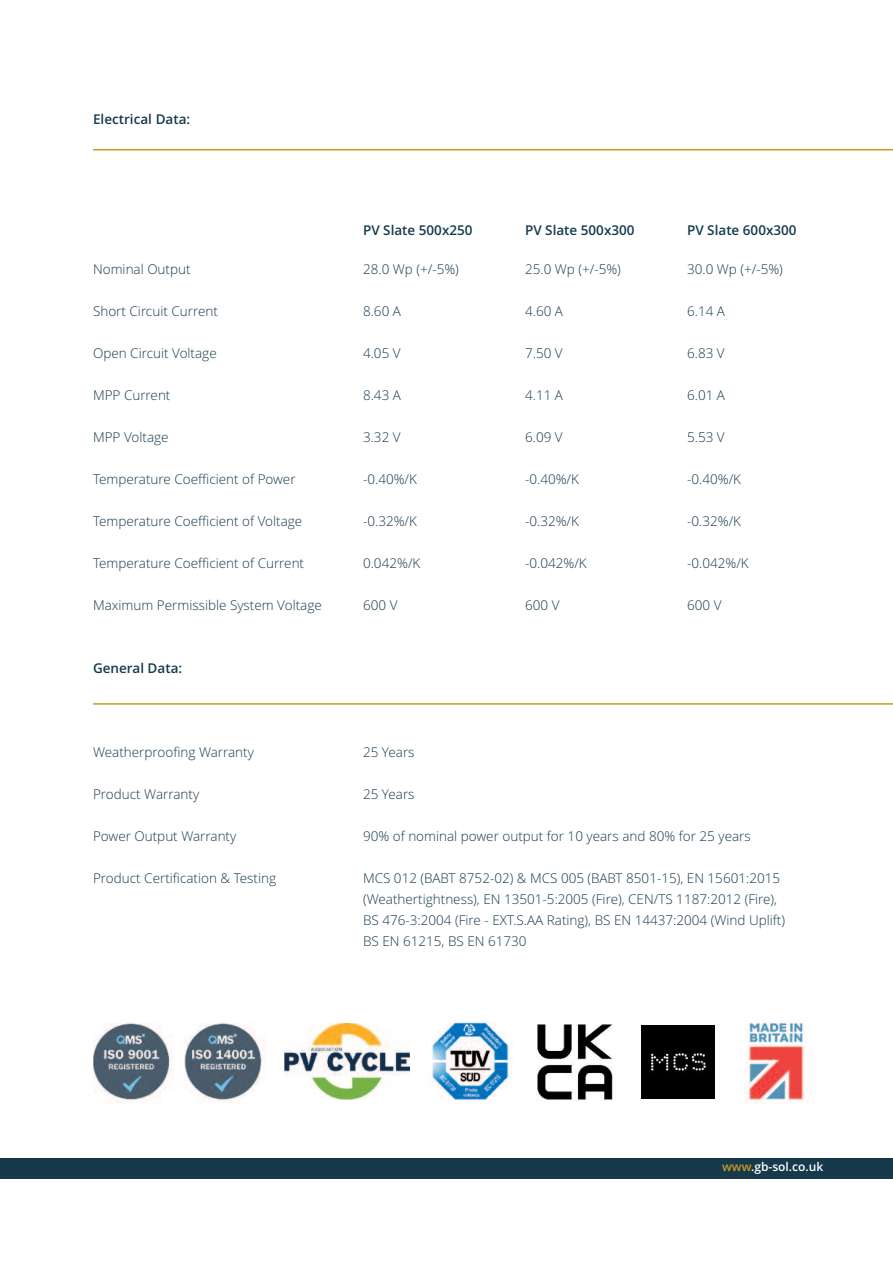
<style>
.page{position:relative;width:893px;height:1263px;background:#fff}
.page>*{position:absolute;margin:0;border:0;box-sizing:border-box;transform-origin:0 0}
.t1{font:300 13.5px/21px "Open Sans";color:#163a4c}
.t2{font:600 13.5px "Open Sans";color:#163a4c}
.t3{font:600 12px "Open Sans";color:#fff}
.s1{color:#c79a23}
</style>
<div class="page">
<div style="left:0;top:1158px;width:893px;height:20px;background:#163a4c"></div>
<hr style="left:93px;top:149px;width:800px;height:1px;background:#c79a23">
<hr style="left:93px;top:703px;width:800px;height:2px;background:#c79a23">
<img style="left:745px;top:1022px;width:60px;height:82px">
<img style="left:93px;top:1022px;width:172px;height:82px">
<img style="left:285px;top:1024px;width:124px;height:75px">
<img style="left:536px;top:1024px;width:77px;height:76px">
<img style="left:432px;top:1022px;width:78px;height:78px">
<img style="left:641px;top:1025px;width:74px;height:74px">
<p class="t2" style="left:93px;top:110px;width:99px">Electrical Data:</p>
<p class="t2" style="left:363px;top:221px;width:111px">PV Slate 500x250</p>
<p class="t2" style="left:525px;top:221px;width:111px">PV Slate 500x300</p>
<p class="t2" style="left:687px;top:221px;width:111px">PV Slate 600x300</p>
<p class="t1" style="left:93px;top:258px;width:99px">Nominal Output</p>
<p class="t1" style="left:363px;top:258px;width:97px">28.0 Wp (+/-5%)</p>
<p class="t1" style="left:525px;top:258px;width:97px">25.0 Wp (+/-5%)</p>
<p class="t1" style="left:687px;top:258px;width:97px">30.0 Wp (+/-5%)</p>
<p class="t1" style="left:93px;top:300px;width:126px">Short Circuit Current</p>
<p class="t1" style="left:363px;top:300px;width:39px">8.60 A</p>
<p class="t1" style="left:525px;top:300px;width:39px">4.60 A</p>
<p class="t1" style="left:687px;top:300px;width:39px">6.14 A</p>
<p class="t1" style="left:93px;top:342px;width:125px">Open Circuit Voltage</p>
<p class="t1" style="left:363px;top:342px;width:39px">4.05 V</p>
<p class="t1" style="left:525px;top:342px;width:39px">7.50 V</p>
<p class="t1" style="left:687px;top:342px;width:39px">6.83 V</p>
<p class="t1" style="left:93px;top:384px;width:79px">MPP Current</p>
<p class="t1" style="left:363px;top:384px;width:39px">8.43 A</p>
<p class="t1" style="left:525px;top:384px;width:39px">4.11 A</p>
<p class="t1" style="left:687px;top:384px;width:39px">6.01 A</p>
<p class="t1" style="left:93px;top:426px;width:77px">MPP Voltage</p>
<p class="t1" style="left:363px;top:426px;width:39px">3.32 V</p>
<p class="t1" style="left:525px;top:426px;width:39px">6.09 V</p>
<p class="t1" style="left:687px;top:426px;width:39px">5.53 V</p>
<p class="t1" style="left:93px;top:468px;width:204px">Temperature Coefficient of Power</p>
<p class="t1" style="left:363px;top:468px;width:56px">-0.40%/K</p>
<p class="t1" style="left:525px;top:468px;width:56px">-0.40%/K</p>
<p class="t1" style="left:687px;top:468px;width:56px">-0.40%/K</p>
<p class="t1" style="left:93px;top:510px;width:211px">Temperature Coefficient of Voltage</p>
<p class="t1" style="left:363px;top:510px;width:56px">-0.32%/K</p>
<p class="t1" style="left:525px;top:510px;width:56px">-0.32%/K</p>
<p class="t1" style="left:687px;top:510px;width:56px">-0.32%/K</p>
<p class="t1" style="left:93px;top:552px;width:213px">Temperature Coefficient of Current</p>
<p class="t1" style="left:363px;top:552px;width:59px">0.042%/K</p>
<p class="t1" style="left:525px;top:552px;width:63px">-0.042%/K</p>
<p class="t1" style="left:687px;top:552px;width:63px">-0.042%/K</p>
<p class="t1" style="left:93px;top:594px;width:230px">Maximum Permissible System Voltage</p>
<p class="t1" style="left:363px;top:594px;width:36px">600 V</p>
<p class="t1" style="left:525px;top:594px;width:36px">600 V</p>
<p class="t1" style="left:687px;top:594px;width:36px">600 V</p>
<p class="t2" style="left:93px;top:659px;width:91px">General Data:</p>
<p class="t1" style="left:93px;top:741px;width:162px">Weatherproofing Warranty</p>
<p class="t1" style="left:363px;top:741px;width:53px">25 Years</p>
<p class="t1" style="left:93px;top:783px;width:108px">Product Warranty</p>
<p class="t1" style="left:363px;top:783px;width:53px">25 Years</p>
<p class="t1" style="left:93px;top:825px;width:145px">Power Output Warranty</p>
<p class="t1" style="left:363px;top:825px;width:389px">90% of nominal power output for 10 years and 80% for 25 years</p>
<p class="t1" style="left:93px;top:867px;width:185px">Product Certification &amp; Testing</p>
<p class="t1" style="left:363px;top:867px;width:424px">MCS 012 (BABT 8752-02) &amp; MCS 005 (BABT 8501-15), EN 15601:2015 (Weathertightness), EN 13501-5:2005 (Fire), CEN/TS 1187:2012 (Fire), BS 476-3:2004 (Fire - EXT.S.AA Rating), BS EN 14437:2004 (Wind Uplift)<br>BS EN 61215, BS EN 61730</p>
<p class="t3" style="left:722px;top:1158px;width:103px"><span class="s1">www</span>.gb-sol.co.uk</p>
</div>
